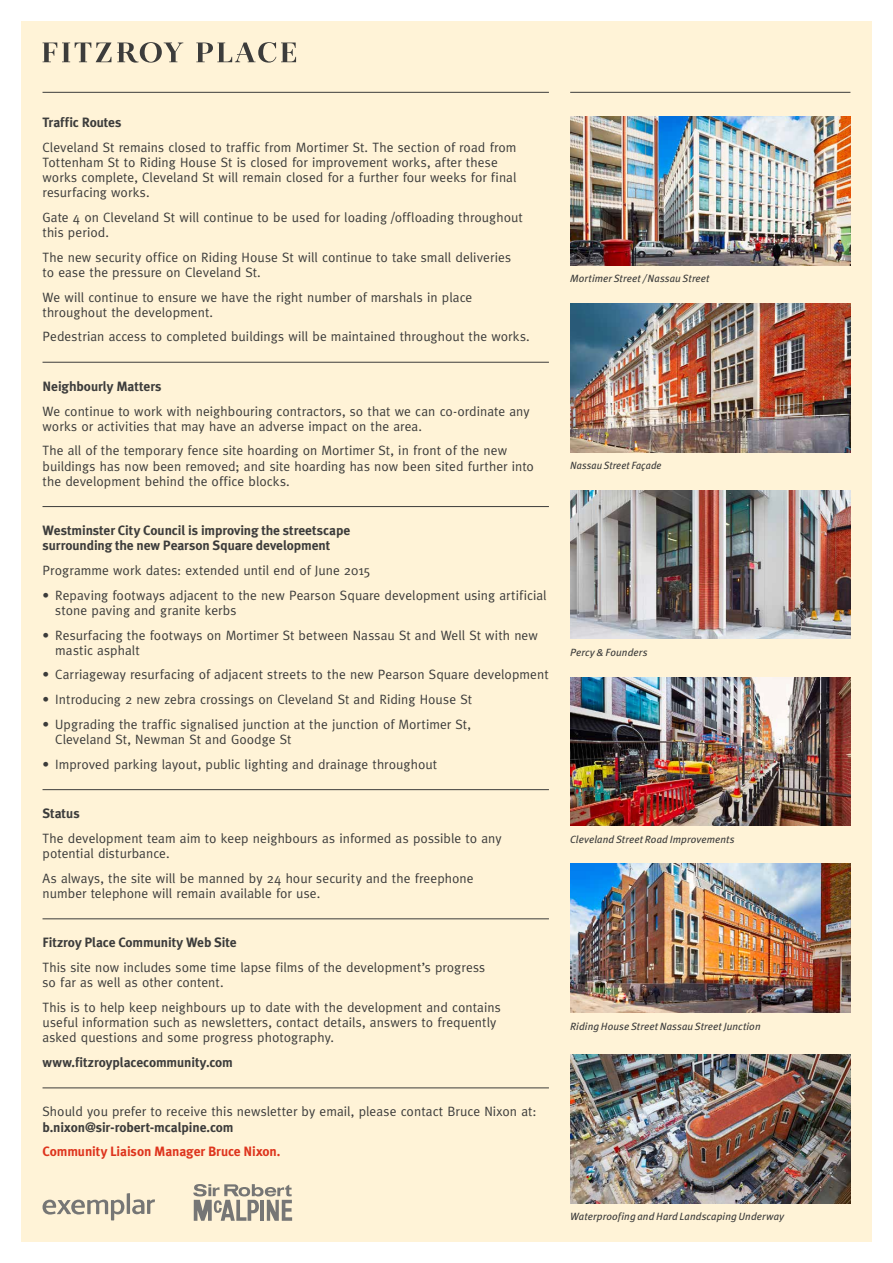
<style>
.page{position:relative;width:893px;height:1263px;background:#fff}
.page>*{position:absolute;margin:0;border:0;box-sizing:border-box;transform-origin:0 0}
.t1{font:13.5px/15.1px "Meta";letter-spacing:.005em;color:#3c3c3b}
.t2{font:700 13.5px/15.1px "Meta Plus";letter-spacing:-.005em;color:#3c3c3b}
.t3{font:700 13.5px "Meta Plus";letter-spacing:-.01em;color:#de341d}
.t4{font:italic 10.5px "Meta Plus";letter-spacing:.01em;color:#3c3c3b}
.t5{font:italic 10.5px "Meta Plus";letter-spacing:.01em;color:#3c3c3b;scale:.96 1}
</style>
<div class="page">
<div style="left:21px;top:21px;width:851px;height:1221px;background:#fff3d7"></div>
<img style="left:570px;top:1055px;width:280px;height:149px">
<img style="left:570px;top:864px;width:281px;height:149px">
<img style="left:570px;top:677px;width:281px;height:149px">
<img style="left:570px;top:490px;width:280px;height:149px">
<img style="left:570px;top:303px;width:281px;height:149px">
<img style="left:570px;top:116px;width:280px;height:149px">
<hr style="left:43px;top:92px;width:506px;height:1px;background:#3c3c3b">
<hr style="left:570px;top:92px;width:280px;height:1px;background:#3c3c3b">
<svg style="left:43px;top:1193px;width:112px;height:27px"></svg>
<svg style="left:43px;top:42px;width:140px;height:21px"></svg>
<svg style="left:196px;top:42px;width:100px;height:21px"></svg>
<svg style="left:193px;top:1184px;width:99px;height:37px"></svg>
<hr style="left:43px;top:362px;width:506px;height:1px;background:#3c3c3b">
<hr style="left:43px;top:506px;width:506px;height:1px;background:#3c3c3b">
<hr style="left:43px;top:789px;width:506px;height:1px;background:#3c3c3b">
<hr style="left:43px;top:918px;width:506px;height:1px;background:#3c3c3b">
<hr style="left:43px;top:1087px;width:506px;height:1px;background:#3c3c3b">
<p class="t2" style="left:43px;top:115px;width:81px">Traffic Routes</p>
<p class="t1" style="left:43px;top:139px;width:476px">Cleveland St remains closed to traffic from Mortimer St. The section of road from Tottenham St to Riding House St is closed for improvement works, after these works complete, Cleveland St will remain closed for a further four weeks for final resurfacing works.</p>
<p class="t1" style="left:43px;top:209px;width:482px">Gate 4 on Cleveland St will continue to be used for loading /offloading throughout this period.</p>
<p class="t1" style="left:43px;top:249px;width:470px">The new security office on Riding House St will continue to take small deliveries to ease the pressure on Cleveland St.</p>
<p class="t1" style="left:43px;top:289px;width:431px">We will continue to ensure we have the right number of marshals in place throughout the development.</p>
<p class="t1" style="left:43px;top:329px;width:489px">Pedestrian access to completed buildings will be maintained throughout the works.</p>
<p class="t2" style="left:43px;top:378px;width:120px">Neighbourly Matters</p>
<p class="t1" style="left:43px;top:403px;width:489px">We continue to work with neighbouring contractors, so that we can co-ordinate any works or activities that may have an adverse impact on the area.</p>
<p class="t1" style="left:43px;top:443px;width:493px">The all of the temporary fence site hoarding on Mortimer St, in front of the new buildings has now been removed; and site hoarding has now been sited further into the development behind the office blocks.</p>
<p class="t2" style="left:43px;top:523px;width:309px">Westminster City Council is improving the streetscape surrounding the new Pearson Square development</p>
<p class="t1" style="left:43px;top:563px;width:330px">Programme work dates: extended until end of June 2015</p>
<p class="t1" style="left:55px;top:587px;width:493px;text-indent:-13px">• Repaving footways adjacent to the new Pearson Square development using artificial stone paving and granite kerbs</p>
<p class="t1" style="left:55px;top:627px;width:484px;text-indent:-13px">• Resurfacing the footways on Mortimer St between Nassau St and Well St with new mastic asphalt</p>
<p class="t1" style="left:43px;top:667px;width:508px">• Carriageway resurfacing of adjacent streets to the new Pearson Square development</p>
<p class="t1" style="left:43px;top:692px;width:431px">• Introducing 2 new zebra crossings on Cleveland St and Riding House St</p>
<p class="t1" style="left:55px;top:716px;width:417px;text-indent:-13px">• Upgrading the traffic signalised junction at the junction of Mortimer St,<br>Cleveland St, Newman St and Goodge St</p>
<p class="t1" style="left:43px;top:756px;width:396px">• Improved parking layout, public lighting and drainage throughout</p>
<p class="t2" style="left:43px;top:806px;width:39px">Status</p>
<p class="t1" style="left:43px;top:830px;width:461px">The development team aim to keep neighbours as informed as possible to any potential disturbance.</p>
<p class="t1" style="left:43px;top:870px;width:433px">As always, the site will be manned by 24 hour security and the freephone number telephone will remain available for use.</p>
<p class="t2" style="left:43px;top:935px;width:196px">Fitzroy Place Community Web Site</p>
<p class="t1" style="left:43px;top:960px;width:444px">This site now includes some time lapse films of the development’s progress so far as well as other content.</p>
<p class="t1" style="left:43px;top:999px;width:460px">This is to help keep neighbours up to date with the development and contains useful information such as newsletters, contact details, answers to frequently asked questions and some progress photography.</p>
<p class="t2" style="left:43px;top:1055px;width:192px">www.fitzroyplacecommunity.com</p>
<p class="t1" style="left:43px;top:1104px;width:496px">Should you prefer to receive this newsletter by email, please contact Bruce Nixon at:</p>
<p class="t2" style="left:43px;top:1119px;width:192px">b.nixon@sir-robert-mcalpine.com</p>
<p class="t3" style="left:43px;top:1144px;width:239px">Community Liaison Manager Bruce Nixon.</p>
<p class="t4" style="left:570px;top:272px;width:141px">Mortimer Street / Nassau Street</p>
<p class="t5" style="left:570px;top:459px;width:97px">Nassau Street Façade</p>
<p class="t4" style="left:570px;top:646px;width:79px">Percy &amp; Founders</p>
<p class="t4" style="left:570px;top:833px;width:166px">Cleveland Street Road Improvements</p>
<p class="t4" style="left:570px;top:1020px;width:192px">Riding House Street Nassau Street Junction</p>
<p class="t4" style="left:570px;top:1211px;width:215px">Waterproofing and Hard Landscaping Underway</p>
</div>
